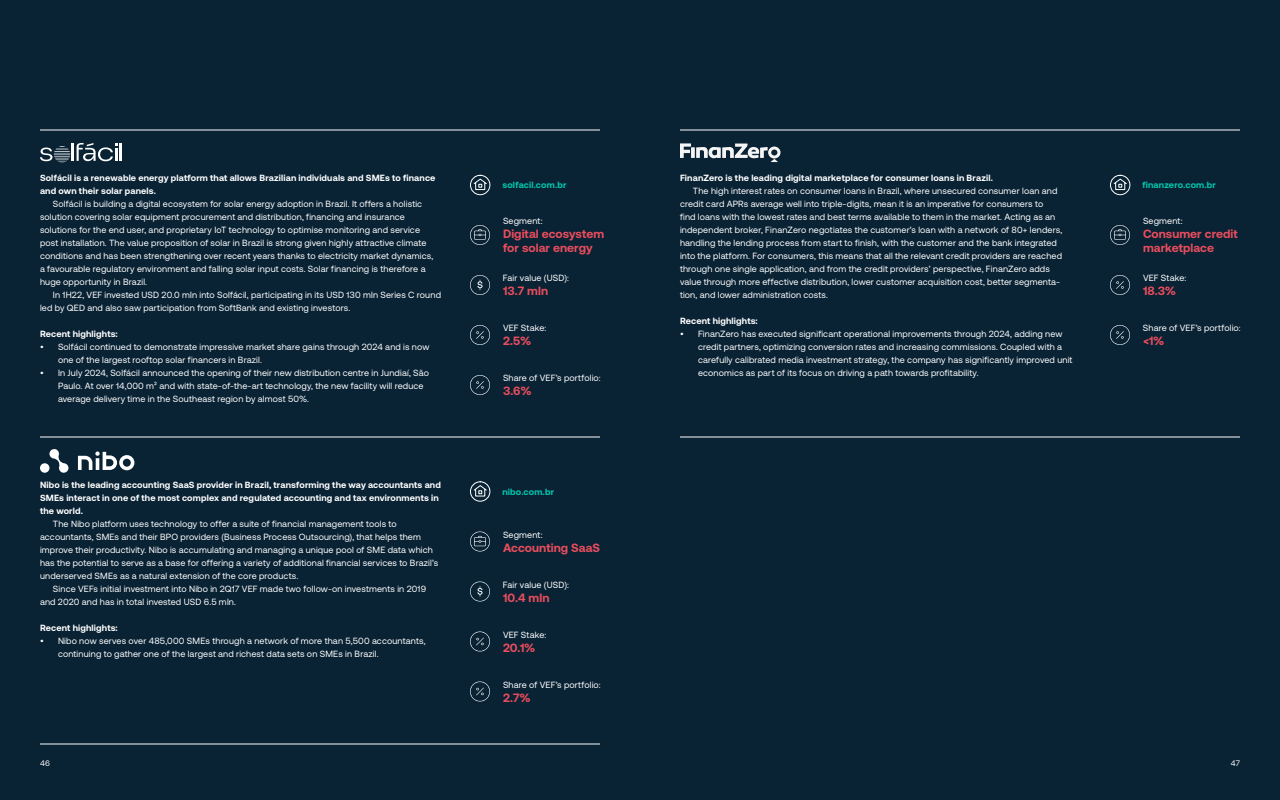
<style>
.page{position:relative;width:1280px;height:800px;background:#fff}
.page>*{position:absolute;margin:0;border:0;box-sizing:border-box;transform-origin:0 0}
.t1{font:700 12px/14px "Aeonik";letter-spacing:.005em;color:#ea4d5d}
.t2{font:9px/13px "Aeonik";letter-spacing:.015em;color:#fff}
.t3{font:700 9px/13px "Aeonik";letter-spacing:.015em;color:#fff}
.t4{font:700 9px "Aeonik";letter-spacing:.015em;color:#00caaf}
.t5{font:8px "Aeonik";color:#fff}
</style>
<div class="page">
<div style="left:0;top:0;width:640px;height:800px;background:#092234"></div>
<div style="left:640px;top:0;width:640px;height:800px;background:#092234"></div>
<hr style="left:680px;top:130px;width:560px;height:1px;background:#fff">
<hr style="left:40px;top:744px;width:560px;height:1px;background:#fff">
<hr style="left:680px;top:437px;width:560px;height:1px;background:#fff">
<svg style="left:470px;top:581px;width:20px;height:21px"></svg>
<svg style="left:470px;top:681px;width:20px;height:20px"></svg>
<svg style="left:470px;top:631px;width:20px;height:20px"></svg>
<svg style="left:470px;top:531px;width:20px;height:20px"></svg>
<svg style="left:470px;top:481px;width:20px;height:21px"></svg>
<hr style="left:40px;top:130px;width:560px;height:1px;background:#fff">
<hr style="left:40px;top:437px;width:560px;height:1px;background:#fff">
<svg style="left:470px;top:275px;width:20px;height:20px"></svg>
<svg style="left:470px;top:375px;width:20px;height:20px"></svg>
<svg style="left:470px;top:325px;width:20px;height:20px"></svg>
<svg style="left:470px;top:225px;width:20px;height:20px"></svg>
<svg style="left:470px;top:175px;width:20px;height:20px"></svg>
<svg style="left:1110px;top:325px;width:20px;height:20px"></svg>
<svg style="left:1110px;top:275px;width:20px;height:20px"></svg>
<svg style="left:1110px;top:225px;width:20px;height:20px"></svg>
<svg style="left:1110px;top:175px;width:20px;height:20px"></svg>
<svg style="left:40px;top:143px;width:82px;height:20px"></svg>
<svg style="left:680px;top:143px;width:101px;height:19px"></svg>
<svg style="left:49px;top:449px;width:19px;height:24px"></svg>
<div style="left:40px;top:463px;width:9px;height:10px;background:#fff;border-radius:50%"></div>
<svg style="left:78px;top:451px;width:56px;height:19px"></svg>
<p class="t3" style="left:40px;top:172px;width:397px">Solfácil is a renewable energy platform that allows Brazilian individuals and SMEs to finance and own their solar panels.</p>
<p class="t2" style="left:40px;top:198px;width:395px;text-indent:13px">Solfácil is building a digital ecosystem for solar energy adoption in Brazil. It offers a holistic solution covering solar equipment procurement and distribution, financing and insurance solutions for the end user, and proprietary IoT technology to optimise monitoring and service post installation. The value proposition of solar in Brazil is strong given highly attractive climate conditions and has been strengthening over recent years thanks to electricity market dynamics, a favourable regulatory environment and falling solar input costs. Solar financing is therefore a huge opportunity in Brazil.</p>
<p class="t2" style="left:40px;top:289px;width:403px;text-indent:13px">In 1H22, VEF invested USD 20.0 mln into Solfácil, participating in its USD 130 mln Series C round led by QED and also saw participation from SoftBank and existing investors.</p>
<p class="t3" style="left:40px;top:328px;width:79px">Recent highlights:</p>
<p class="t2" style="left:58px;top:341px;width:373px;text-indent:-18px">• Solfácil continued to demonstrate impressive market share gains through 2024 and is now one of the largest rooftop solar financers in Brazil.</p>
<p class="t2" style="left:58px;top:367px;width:373px;text-indent:-18px">• In July 2024, Solfácil announced the opening of their new distribution centre in Jundiaí, São<br>Paulo. At over 14,000 m² and with state-of-the-art technology, the new facility will reduce average delivery time in the Southeast region by almost 50%.</p>
<p class="t3" style="left:40px;top:478px;width:402px">Nibo is the leading accounting SaaS provider in Brazil, transforming the way accountants and<br>SMEs interact in one of the most complex and regulated accounting and tax environments in the world.</p>
<p class="t2" style="left:40px;top:517px;width:400px;text-indent:13px">The Nibo platform uses technology to offer a suite of financial management tools to accountants, SMEs and their BPO providers (Business Process Outsourcing), that helps them improve their productivity. Nibo is accumulating and managing a unique pool of SME data which has the potential to serve as a base for offering a variety of additional financial services to Brazil’s underserved SMEs as a natural extension of the core products.</p>
<p class="t2" style="left:40px;top:582px;width:388px;text-indent:13px">Since VEFs initial investment into Nibo in 2Q17 VEF made two follow-on investments in 2019 and 2020 and has in total invested USD 6.5 mln.</p>
<p class="t3" style="left:40px;top:621px;width:79px">Recent highlights:</p>
<p class="t2" style="left:58px;top:634px;width:369px;text-indent:-18px">• Nibo now serves over 485,000 SMEs through a network of more than 5,500 accountants, continuing to gather one of the largest and richest data sets on SMEs in Brazil.</p>
<p class="t4" style="left:502px;top:180px;width:65px">solfacil.com.br</p>
<p class="t2" style="left:503px;top:215px;width:41px">Segment:</p>
<h1 class="t1" style="left:503px;top:227px;width:103px">Digital ecosystem for solar energy</h1>
<p class="t2" style="left:503px;top:271px;width:67px">Fair value (USD):</p>
<h1 class="t1" style="left:503px;top:284px;width:47px">13.7 mln</h1>
<p class="t2" style="left:503px;top:322px;width:45px">VEF Stake:</p>
<h1 class="t1" style="left:503px;top:334px;width:30px">2.5%</h1>
<p class="t2" style="left:503px;top:372px;width:99px">Share of VEF’s portfolio:</p>
<h1 class="t1" style="left:503px;top:384px;width:30px">3.6%</h1>
<p class="t4" style="left:502px;top:486px;width:53px">nibo.com.br</p>
<p class="t2" style="left:503px;top:528px;width:41px">Segment:</p>
<h1 class="t1" style="left:503px;top:540px;width:98px">Accounting SaaS</h1>
<p class="t2" style="left:503px;top:578px;width:67px">Fair value (USD):</p>
<h1 class="t1" style="left:503px;top:590px;width:48px">10.4 mln</h1>
<p class="t2" style="left:503px;top:628px;width:45px">VEF Stake:</p>
<h1 class="t1" style="left:503px;top:640px;width:34px">20.1%</h1>
<p class="t2" style="left:503px;top:678px;width:99px">Share of VEF’s portfolio:</p>
<h1 class="t1" style="left:503px;top:690px;width:29px">2.7%</h1>
<p class="t3" style="left:680px;top:172px;width:314px">FinanZero is the leading digital marketplace for consumer loans in Brazil.</p>
<p class="t2" style="left:680px;top:185px;width:384px;text-indent:13px">The high interest rates on consumer loans in Brazil, where unsecured consumer loan and credit card APRs average well into triple-digits, mean it is an imperative for consumers to<br>find loans with the lowest rates and best terms available to them in the market. Acting as an independent broker, FinanZero negotiates the customer’s loan with a network of 80+ lenders, handling the lending process from start to finish, with the customer and the bank integrated into the platform. For consumers, this means that all the relevant credit providers are reached through one single application, and from the credit providers’ perspective, FinanZero adds value through more effective distribution, lower customer acquisition cost, better segmenta&shy;tion, and lower administration costs.</p>
<p class="t3" style="left:680px;top:315px;width:79px">Recent highlights:</p>
<p class="t2" style="left:698px;top:328px;width:376px;text-indent:-18px">• FinanZero has executed significant operational improvements through 2024, adding new credit partners, optimizing conversion rates and increasing commissions. Coupled with a carefully calibrated media investment strategy, the company has significantly improved unit economics as part of its focus on driving a path towards profitability.</p>
<p class="t4" style="left:1142px;top:180px;width:75px">finanzero.com.br</p>
<p class="t2" style="left:1143px;top:215px;width:41px">Segment:</p>
<h1 class="t1" style="left:1143px;top:227px;width:96px">Consumer credit marketplace</h1>
<p class="t2" style="left:1143px;top:272px;width:45px">VEF Stake:</p>
<h1 class="t1" style="left:1143px;top:284px;width:35px">18.3%</h1>
<p class="t2" style="left:1143px;top:321px;width:99px">Share of VEF’s portfolio:</p>
<h1 class="t1" style="left:1143px;top:334px;width:23px">&lt;1%</h1>
<p class="t5" style="left:40px;top:758px;width:11px">46</p>
<p class="t5" style="left:1231px;top:758px;width:11px">47</p>
</div>
